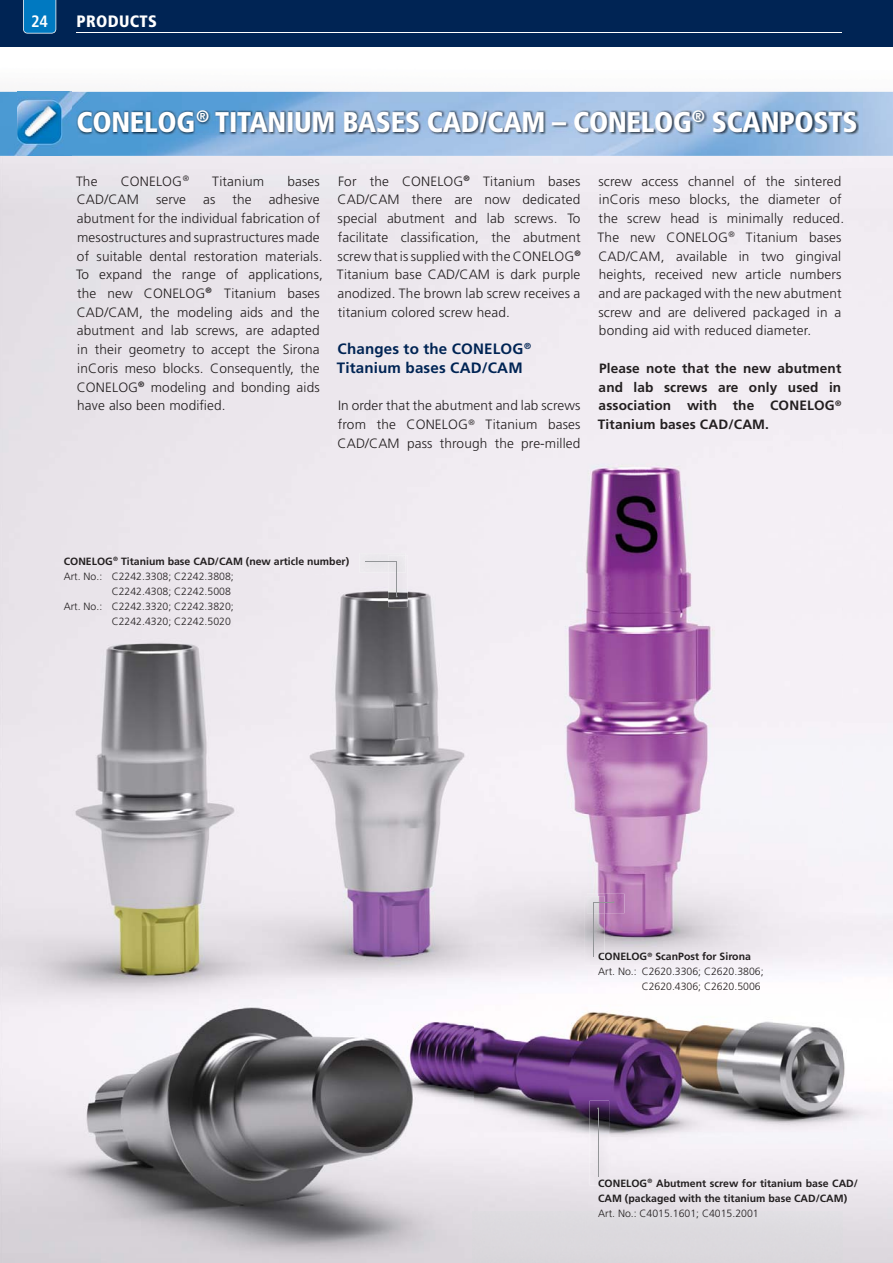
<style>
.page{position:relative;width:893px;height:1263px;background:#fff}
.page>*{position:absolute;margin:0;border:0;box-sizing:border-box;transform-origin:0 0}
.t1{font:900 condensed 28.5px "Frutiger LT Std";letter-spacing:-.01em;color:#fff}
.t2{font:900 condensed 16.5px "Frutiger LT Std";letter-spacing:.02em;color:#fff}
.t3{font:700 condensed 16.5px "Frutiger LT Std";color:#fff}
.t4{font:700 15px/18.8px "Frutiger LT Std";letter-spacing:.01em;color:#002454}
.t5{font:300 13.5px/18.8px "Frutiger LT Std";letter-spacing:.01em;color:#231f20}
.t6{font:700 13.5px/18.8px "Frutiger LT Std";letter-spacing:.01em;color:#231f20;text-align:justify}
.t7{font:300 10.5px "Frutiger LT Std";color:#231f20}
.t8{font:700 10.5px/15px "Frutiger LT Std";color:#231f20}
.s1{color:#1b171a}
.s2{color:#1d181b}
</style>
<div class="page">
<div style="left:0;top:0;width:892px;height:47px;background:#002454"></div>
<hr style="left:76px;top:32px;width:766px;height:1px;background:#fff">
<svg style="left:23px;top:0;width:33px;height:34px"></svg>
<img style="left:0;top:91px;width:892px;height:61px">
<img style="left:0;top:152px;width:842px;height:1111px">
<img style="left:604px;top:953px;width:42px;height:7px">
<img style="left:598px;top:1179px;width:48px;height:8px">
<img style="left:17px;top:92px;width:54px;height:64px">
<img style="left:77px;top:110px;width:781px;height:25px">
<img style="left:359px;top:553px;width:46px;height:20px">
<hr style="left:366px;top:561px;width:31px;height:1px;background:#939598">
<img style="left:585px;top:896px;width:19px;height:69px">
<svg style="left:598px;top:953px;width:6px;height:7px"></svg>
<hr style="left:593px;top:902px;width:1px;height:55px;background:#939598">
<img style="left:589px;top:1101px;width:20px;height:85px">
<svg style="left:598px;top:1179px;width:11px;height:7px"></svg>
<hr style="left:598px;top:1108px;width:1px;height:69px;background:#939598">
<img style="left:388px;top:555px;width:19px;height:52px">
<img style="left:388px;top:555px;width:17px;height:18px">
<hr style="left:396px;top:561px;width:1px;height:35px;background:#939598">
<img style="left:587px;top:894px;width:37px;height:19px">
<img style="left:587px;top:896px;width:17px;height:17px">
<svg style="left:593px;top:901px;width:21px;height:12px"></svg>
<p class="t3" style="left:31px;top:12px;width:19px">24</p>
<p class="t2" style="left:76px;top:11px;width:82px">PRODUCTS</p>
<h1 class="t1" style="left:76px;top:105px;width:782px">CONELOG<sup>®</sup> TITANIUM BASES CAD/CAM – CONELOG<sup>®</sup> SCANPOSTS</h1>
<p class="t5" style="left:76px;top:172px;width:23px">The</p>
<p class="t5" style="left:121px;top:172px;width:70px">CONELOG<sup>®</sup></p>
<p class="t5" style="left:212px;top:172px;width:54px">Titanium</p>
<p class="t5" style="left:287px;top:172px;width:34px">bases</p>
<p class="t5" style="left:77px;top:191px;width:64px">CAD/CAM</p>
<p class="t5" style="left:156px;top:191px;width:32px">serve</p>
<p class="t5" style="left:203px;top:191px;width:14px">as</p>
<p class="t5" style="left:232px;top:191px;width:21px">the</p>
<p class="t5" style="left:76px;top:191px;width:248px;text-indent:193px">adhesive abutment for the individual fabrication of mesostructures and suprastructures made of suitable dental restoration materials.<br>To expand the range of applications, the new CONELOG<sup>®</sup> Titanium bases CAD/CAM, the modeling aids and the abutment and lab screws, are adapted in their geometry to accept the Sirona inCoris meso blocks. Consequently, the CONELOG<sup>®</sup> modeling and bonding aids have also been modified.</p>
<p class="t5" style="left:337px;top:172px;width:245px;text-align:justify">For the CONELOG<sup>®</sup> Titanium bases CAD/CAM there are now dedicated special abutment and lab screws. To facilitate classification, the abutment screw that is supplied with the CONELOG<sup>® </sup>Titanium base CAD/CAM is dark purple anodized. The brown lab screw receives a titanium colored screw head.</p>
<p class="t4" style="left:337px;top:340px;width:196px">Changes to the CONELOG<sup>®<br></sup>Titanium bases CAD/CAM</p>
<p class="t5" style="left:337px;top:397px;width:244px;text-align:justify">In order that the abutment and lab screws from the CONELOG<sup>®</sup> Titanium bases CAD/CAM pass through the pre-milled</p>
<p class="t5" style="left:597px;top:172px;width:248px">screw access channel of the sintered inCoris meso blocks, the diameter of the screw head is minimally reduced.<br>The new CONELOG<sup>®</sup> Titanium bases CAD/CAM, available in two gingival heights, received new article numbers and are packaged with the new abutment screw and are delivered packaged in a bonding aid with reduced diameter.</p>
<p class="t6" style="left:598px;top:360px;width:245px">Please note that the new abutment and lab screws are only used in association with the CONELOG<sup>® </sup>Titanium bases CAD/CAM.</p>
<p class="t8" style="left:64px;top:554px;width:287px">CONELOG<sup>®</sup> Titanium base CAD/CAM (new article number)</p>
<p class="t7" style="left:64px;top:571px;width:171px">Art. No.: C2242.3308; C2242.3808;</p>
<p class="t7" style="left:112px;top:586px;width:121px">C2242.4308; C2242.5008</p>
<p class="t7" style="left:64px;top:601px;width:171px">Art. No.: C2242.3320; C2242.3820;</p>
<p class="t7" style="left:112px;top:616px;width:121px">C2242.4320; C2242.5020</p>
<p class="t8" style="left:598px;top:950px;width:154px"><span class="s1">C</span>ONELOG<sup>®</sup> ScanPost for Sirona</p>
<p class="t7" style="left:598px;top:967px;width:167px">Art. No.: C2620.3306; C2620.3806;</p>
<p class="t7" style="left:641px;top:981px;width:121px">C2620.4306; C2620.5006</p>
<p class="t8" style="left:598px;top:1176px;width:261px"><span class="s2">CO</span>NELOG<sup>®</sup> Abutment screw for titanium base CAD/<br>CAM (packaged with the titanium base CAD/CAM)</p>
<p class="t7" style="left:598px;top:1208px;width:162px">Art. No.: C4015.1601; C4015.2001</p>
</div>
